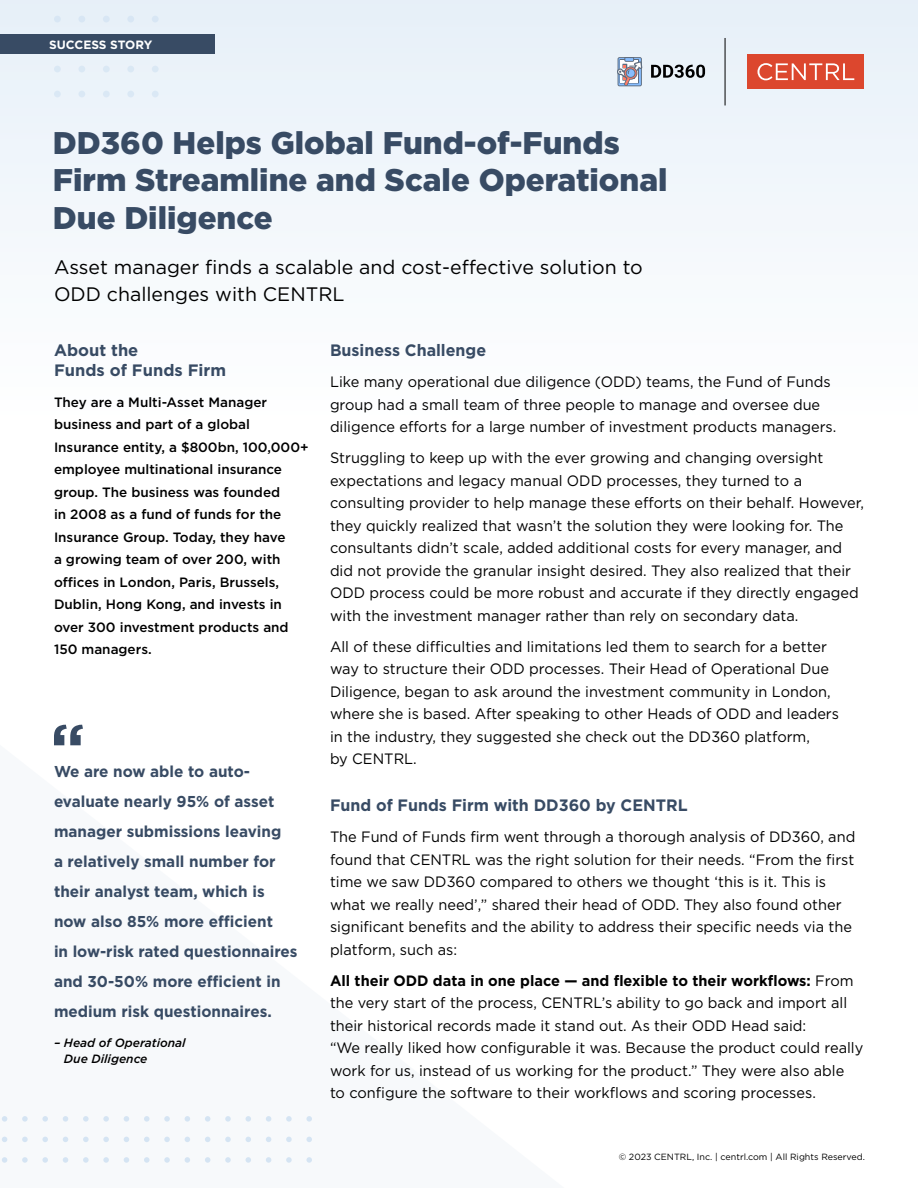
<style>
.page{position:relative;width:918px;height:1188px;background:#fff}
.page>*{position:absolute;margin:0;border:0;box-sizing:border-box;transform-origin:0 0}
.t1{font:900 31.35px/37.7px "Gotham";color:#384b64}
.t2{font:19.5px/27px "Gotham";color:#000}
.t3{font:700 16.5px/19.8px "Gotham";color:#384b64}
.t4{font:700 15.75px/30px "Gotham";color:#384b64}
.t5{font:15px/22.5px "Gotham";color:#000}
.t6{font:500 13.5px/22.5px "Gotham";color:#000}
.t7{font:italic 500 12px/16.5px "Gotham";color:#000}
.t8{font:700 12px "Gotham";letter-spacing:-.005em;color:#fff}
.t9{font:9px "Gotham";color:#000}
.s1{font-weight:700}
</style>
<div class="page">
<div style="left:0;top:0;width:918px;height:514px;background:linear-gradient(to right,#f4f8fc,#f5f9fc)"></div>
<div style="left:748px;top:54px;width:116px;height:35px;background:#dc472e"></div>
<svg style="left:757px;top:63px;width:97px;height:17px"></svg>
<svg style="left:651px;top:65px;width:54px;height:13px"></svg>
<svg style="left:617px;top:57px;width:25px;height:29px"></svg>
<hr style="left:725px;top:38px;width:1px;height:67px;background:#000">
<svg style="left:54px;top:725px;width:29px;height:20px"></svg>
<div style="left:54px;top:91px;width:7px;height:6px;background:#dae8f5;border-radius:50%"></div>
<div style="left:54px;top:66px;width:7px;height:6px;background:#dae8f4;border-radius:50%"></div>
<div style="left:54px;top:16px;width:7px;height:6px;background:#d8e6f4;border-radius:50%"></div>
<div style="left:78px;top:91px;width:7px;height:6px;background:#dae8f5;border-radius:50%"></div>
<div style="left:78px;top:66px;width:7px;height:6px;background:#dae8f4;border-radius:50%"></div>
<div style="left:78px;top:16px;width:7px;height:6px;background:#d8e6f4;border-radius:50%"></div>
<div style="left:103px;top:91px;width:7px;height:6px;background:#dae8f5;border-radius:50%"></div>
<div style="left:103px;top:66px;width:7px;height:6px;background:#dae8f4;border-radius:50%"></div>
<div style="left:103px;top:16px;width:7px;height:6px;background:#d8e6f4;border-radius:50%"></div>
<div style="left:127px;top:91px;width:7px;height:6px;background:#dae8f5;border-radius:50%"></div>
<div style="left:127px;top:66px;width:7px;height:6px;background:#dae8f4;border-radius:50%"></div>
<div style="left:127px;top:16px;width:7px;height:6px;background:#d8e6f4;border-radius:50%"></div>
<div style="left:152px;top:91px;width:7px;height:6px;background:#dae8f5;border-radius:50%"></div>
<div style="left:152px;top:66px;width:7px;height:6px;background:#dae8f4;border-radius:50%"></div>
<div style="left:152px;top:16px;width:7px;height:6px;background:#d8e6f4;border-radius:50%"></div>
<div style="left:0;top:35px;width:215px;height:19px;background:#384b64"></div>
<svg style="left:2px;top:1116px;width:5px;height:6px"></svg>
<svg style="left:22px;top:1116px;width:6px;height:6px"></svg>
<svg style="left:42px;top:1116px;width:6px;height:6px"></svg>
<svg style="left:63px;top:1116px;width:5px;height:6px"></svg>
<svg style="left:83px;top:1116px;width:6px;height:6px"></svg>
<svg style="left:103px;top:1116px;width:6px;height:6px"></svg>
<svg style="left:124px;top:1116px;width:5px;height:6px"></svg>
<svg style="left:144px;top:1116px;width:6px;height:6px"></svg>
<svg style="left:164px;top:1116px;width:6px;height:6px"></svg>
<svg style="left:185px;top:1116px;width:5px;height:6px"></svg>
<svg style="left:205px;top:1116px;width:5px;height:6px"></svg>
<svg style="left:225px;top:1116px;width:6px;height:6px"></svg>
<svg style="left:246px;top:1116px;width:5px;height:6px"></svg>
<svg style="left:266px;top:1116px;width:5px;height:6px"></svg>
<svg style="left:286px;top:1116px;width:6px;height:6px"></svg>
<svg style="left:306px;top:1116px;width:6px;height:6px"></svg>
<svg style="left:2px;top:1137px;width:5px;height:5px"></svg>
<svg style="left:22px;top:1137px;width:6px;height:5px"></svg>
<svg style="left:42px;top:1137px;width:6px;height:5px"></svg>
<svg style="left:63px;top:1137px;width:5px;height:5px"></svg>
<svg style="left:83px;top:1137px;width:6px;height:5px"></svg>
<svg style="left:103px;top:1137px;width:6px;height:5px"></svg>
<svg style="left:124px;top:1137px;width:5px;height:5px"></svg>
<svg style="left:144px;top:1137px;width:6px;height:5px"></svg>
<svg style="left:164px;top:1137px;width:6px;height:5px"></svg>
<svg style="left:185px;top:1137px;width:5px;height:5px"></svg>
<svg style="left:205px;top:1137px;width:5px;height:5px"></svg>
<svg style="left:225px;top:1137px;width:6px;height:5px"></svg>
<svg style="left:246px;top:1137px;width:5px;height:5px"></svg>
<svg style="left:266px;top:1137px;width:5px;height:5px"></svg>
<svg style="left:286px;top:1137px;width:6px;height:5px"></svg>
<svg style="left:306px;top:1137px;width:6px;height:5px"></svg>
<svg style="left:2px;top:1157px;width:5px;height:6px"></svg>
<svg style="left:22px;top:1157px;width:6px;height:6px"></svg>
<svg style="left:42px;top:1157px;width:6px;height:6px"></svg>
<svg style="left:63px;top:1157px;width:5px;height:6px"></svg>
<svg style="left:83px;top:1157px;width:6px;height:6px"></svg>
<svg style="left:103px;top:1157px;width:6px;height:6px"></svg>
<svg style="left:124px;top:1157px;width:5px;height:6px"></svg>
<svg style="left:144px;top:1157px;width:6px;height:6px"></svg>
<svg style="left:164px;top:1157px;width:6px;height:6px"></svg>
<svg style="left:185px;top:1157px;width:5px;height:6px"></svg>
<svg style="left:205px;top:1157px;width:5px;height:6px"></svg>
<svg style="left:225px;top:1157px;width:6px;height:6px"></svg>
<svg style="left:246px;top:1157px;width:5px;height:6px"></svg>
<svg style="left:266px;top:1157px;width:5px;height:6px"></svg>
<svg style="left:286px;top:1157px;width:6px;height:6px"></svg>
<svg style="left:306px;top:1157px;width:6px;height:6px"></svg>
<p class="t8" style="left:49px;top:37px;width:105px">SUCCESS STORY</p>
<h1 class="t1" style="left:53px;top:123px;width:616px">DD360 Helps Global Fund-of-Funds<br>Firm Streamline and Scale Operational<br>Due Diligence</h1>
<h2 class="t2" style="left:54px;top:253px;width:590px">Asset manager finds a scalable and cost-effective solution to<br>ODD challenges with CENTRL</h2>
<p class="t3" style="left:54px;top:340px;width:174px">About the<br>Funds of Funds Firm</p>
<p class="t6" style="left:54px;top:391px;width:256px">They are a Multi-Asset Manager business and part of a global<br>Insurance entity, a $800bn, 100,000+ employee multinational insurance group. The business was founded<br>in 2008 as a fund of funds for the<br>Insurance Group. Today, they have<br>a growing team of over 200, with offices in London, Paris, Brussels,<br>Dublin, Hong Kong, and invests in over 300 investment products and<br>150 managers.</p>
<p class="t4" style="left:54px;top:757px;width:245px">We are now able to auto&shy;evaluate nearly 95% of asset manager submissions leaving<br>a relatively small number for their analyst team, which is now also 85% more efficient<br>in low-risk rated questionnaires and 30-50% more efficient in medium risk questionnaires.</p>
<p class="t7" style="left:64px;top:1034px;width:123px;text-indent:-10px">– Head of Operational<br>Due Diligence</p>
<p class="t3" style="left:330px;top:340px;width:158px">Business Challenge</p>
<p class="t5" style="left:330px;top:370px;width:508px">Like many operational due diligence (ODD) teams, the Fund of Funds group had a small team of three people to manage and oversee due diligence efforts for a large number of investment products managers.</p>
<p class="t5" style="left:330px;top:446px;width:536px">Struggling to keep up with the ever growing and changing oversight expectations and legacy manual ODD processes, they turned to a consulting provider to help manage these efforts on their behalf. However, they quickly realized that wasn’t the solution they were looking for. The consultants didn’t scale, added additional costs for every manager, and did not provide the granular insight desired. They also realized that their ODD process could be more robust and accurate if they directly engaged with the investment manager rather than rely on secondary data.</p>
<p class="t5" style="left:330px;top:635px;width:511px">All of these difficulties and limitations led them to search for a better way to structure their ODD processes. Their Head of Operational Due Diligence, began to ask around the investment community in London, where she is based. After speaking to other Heads of ODD and leaders in the industry, they suggested she check out the DD360 platform,<br>by CENTRL.</p>
<p class="t3" style="left:330px;top:795px;width:359px">Fund of Funds Firm with DD360 by CENTRL</p>
<p class="t5" style="left:330px;top:825px;width:527px">The Fund of Funds firm went through a thorough analysis of DD360, and found that CENTRL was the right solution for their needs. “From the first time we saw DD360 compared to others we thought ‘this is it. This is what we really need’,” shared their head of ODD. They also found other significant benefits and the ability to address their specific needs via the platform, such as:</p>
<p class="t5" style="left:330px;top:969px;width:535px"><span class="s1">All their ODD data in one place — and flexible to their workflows:</span> From the very start of the process, CENTRL’s ability to go back and import all their historical records made it stand out. As their ODD Head said:<br>“We really liked how configurable it was. Because the product could really work for us, instead of us working for the product.” They were also able<br>to configure the software to their workflows and scoring processes.</p>
<p class="t9" style="left:619px;top:1151px;width:248px">© 2023 CENTRL, Inc. | centrl.com | All Rights Reserved.</p>
</div>
